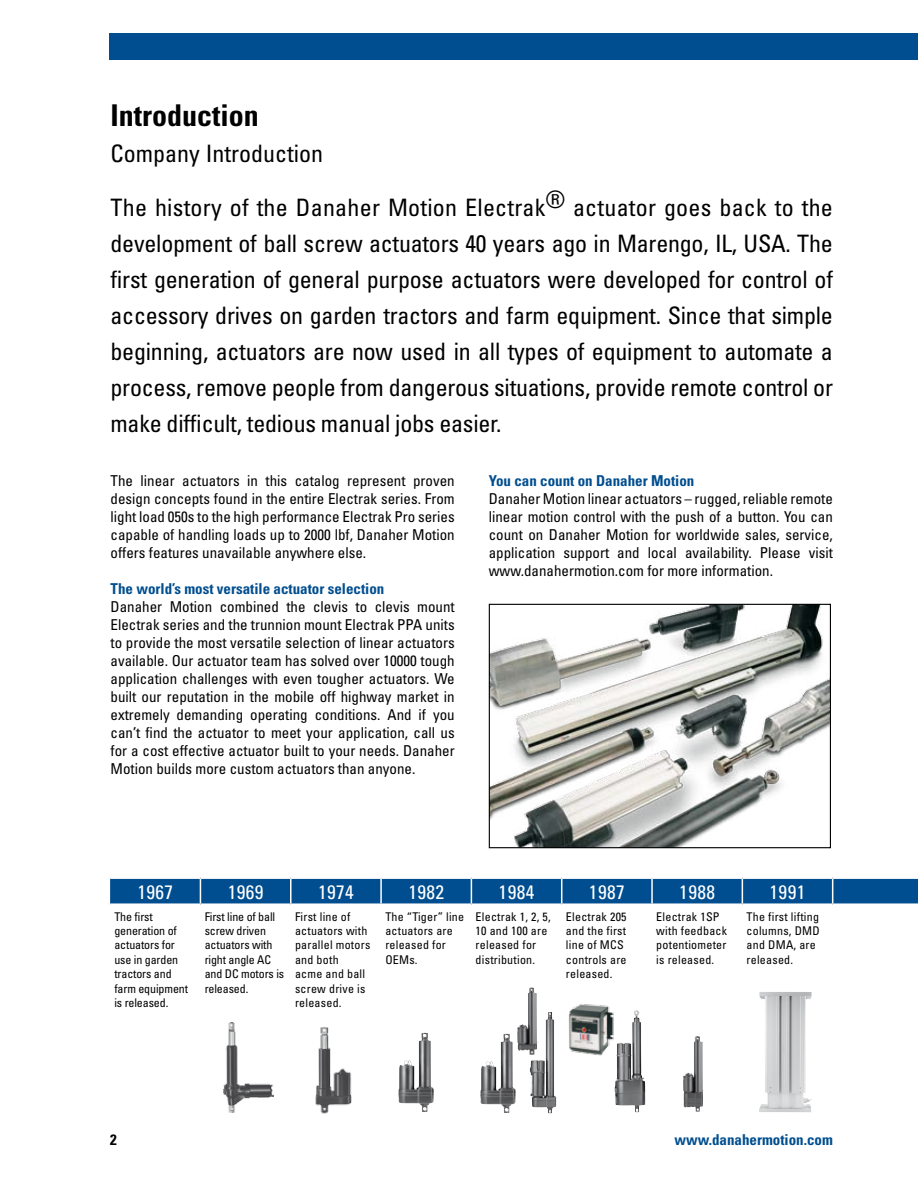
<style>
.page{position:relative;width:918px;height:1188px;background:#fff}
.page>*{position:absolute;margin:0;border:0;box-sizing:border-box;transform-origin:0 0}
.t1{font:700 condensed 30px "Univers";color:#000}
.t2{font:condensed 24px/36px "Univers";letter-spacing:-.01em;color:#000;text-align:justify}
.t3{font:condensed 19.5px "Univers";letter-spacing:.02em;color:#fff}
.t4{font:condensed 15px/18px "Univers";color:#000;text-align:justify}
.t5{font:700 condensed 15px "Univers";color:#004e8f}
.t6{font:condensed 12px/14.4px "Univers";letter-spacing:.02em;color:#000}
.t7{font:condensed 12px/14.4px "Univers";letter-spacing:-.01em;color:#000}
</style>
<div class="page">
<div style="left:110px;top:879px;width:808px;height:24px;background:#004e8f"></div>
<img style="left:615px;top:1023px;width:31px;height:89px">
<img style="left:759px;top:992px;width:53px;height:120px">
<img style="left:683px;top:1042px;width:20px;height:70px">
<img style="left:398px;top:1032px;width:36px;height:80px">
<img style="left:315px;top:1027px;width:37px;height:86px">
<img style="left:223px;top:1023px;width:50px;height:89px">
<img style="left:517px;top:994px;width:20px;height:61px">
<img style="left:480px;top:1033px;width:36px;height:80px">
<img style="left:530px;top:1012px;width:26px;height:101px">
<img style="left:568px;top:1004px;width:52px;height:54px">
<img style="left:491px;top:606px;width:338px;height:240px">
<div style="left:489px;top:604px;width:342px;height:244px;border:1px solid #000"></div>
<div style="left:110px;top:33px;width:808px;height:27px;background:#004e8f"></div>
<h1 class="t1" style="left:111px;top:97px;width:150px">Introduction</h1>
<h2 class="t2" style="left:111px;top:135px;width:214px">Company Introduction</h2>
<p class="t2" style="left:111px;top:189px;width:724px">The history of the Danaher Motion Electrak® actuator goes back to the development of ball screw actuators 40 years ago in Marengo, IL, USA. The first generation of general purpose actuators were developed for control of accessory drives on garden tractors and farm equipment. Since that simple beginning, actuators are now used in all types of equipment to automate a process, remove people from dangerous situations, provide remote control or make difficult, tedious manual jobs easier.</p>
<p class="t4" style="left:111px;top:471px;width:346px">The linear actuators in this catalog represent proven design concepts found in the entire Electrak series. From light load 050s to the high performance Electrak Pro series capable of handling loads up to 2000 lbf, Danaher Motion offers features unavailable anywhere else.</p>
<p class="t5" style="left:111px;top:579px;width:275px">The world’s most versatile actuator selection</p>
<p class="t4" style="left:111px;top:597px;width:346px">Danaher Motion combined the clevis to clevis mount Electrak series and the trunnion mount Electrak PPA units to provide the most versatile selection of linear actuators available. Our actuator team has solved over 10000 tough application challenges with even tougher actuators. We built our reputation in the mobile off highway market in extremely demanding operating conditions. And if you can’t find the actuator to meet your application, call us for a cost effective actuator built to your needs. Danaher Motion builds more custom actuators than anyone.</p>
<p class="t5" style="left:489px;top:471px;width:207px">You can count on Danaher Motion</p>
<p class="t4" style="left:489px;top:489px;width:346px">Danaher Motion linear actuators – rugged, reliable remote linear motion control with the push of a button. You can count on Danaher Motion for worldwide sales, service, application support and local availability. Please visit www.danahermotion.com for more information.</p>
<h3 class="t3" style="left:137px;top:880px;width:37px">1967</h3>
<h3 class="t3" style="left:228px;top:880px;width:37px">1969</h3>
<h3 class="t3" style="left:318px;top:880px;width:37px">1974</h3>
<h3 class="t3" style="left:408px;top:880px;width:37px">1982</h3>
<h3 class="t3" style="left:499px;top:880px;width:37px">1984</h3>
<h3 class="t3" style="left:589px;top:880px;width:37px">1987</h3>
<h3 class="t3" style="left:679px;top:880px;width:37px">1988</h3>
<h3 class="t3" style="left:770px;top:880px;width:37px">1991</h3>
<p class="t7" style="left:114px;top:909px;width:75px">The first generation of actuators for use in garden tractors and farm equipment is released.</p>
<p class="t7" style="left:205px;top:909px;width:81px">First line of ball screw driven actuators with right angle AC and DC motors is released.</p>
<p class="t6" style="left:295px;top:909px;width:77px">First line of actuators with parallel motors and both<br>acme and ball screw drive is released.</p>
<p class="t6" style="left:385px;top:909px;width:80px">The “Tiger” line actuators are released for<br>OEMs.</p>
<p class="t6" style="left:476px;top:909px;width:77px">Electrak 1, 2, 5,<br>10 and 100 are released for distribution.</p>
<p class="t6" style="left:566px;top:909px;width:62px">Electrak 205 and the first line of MCS controls are released.</p>
<p class="t6" style="left:656px;top:909px;width:72px">Electrak 1SP with feedback potentiometer is released.</p>
<p class="t6" style="left:747px;top:909px;width:75px">The first lifting columns, DMD and DMA, are released.</p>
<p class="t5" style="left:674px;top:1130px;width:160px">www.danahermotion.com</p>
</div>
